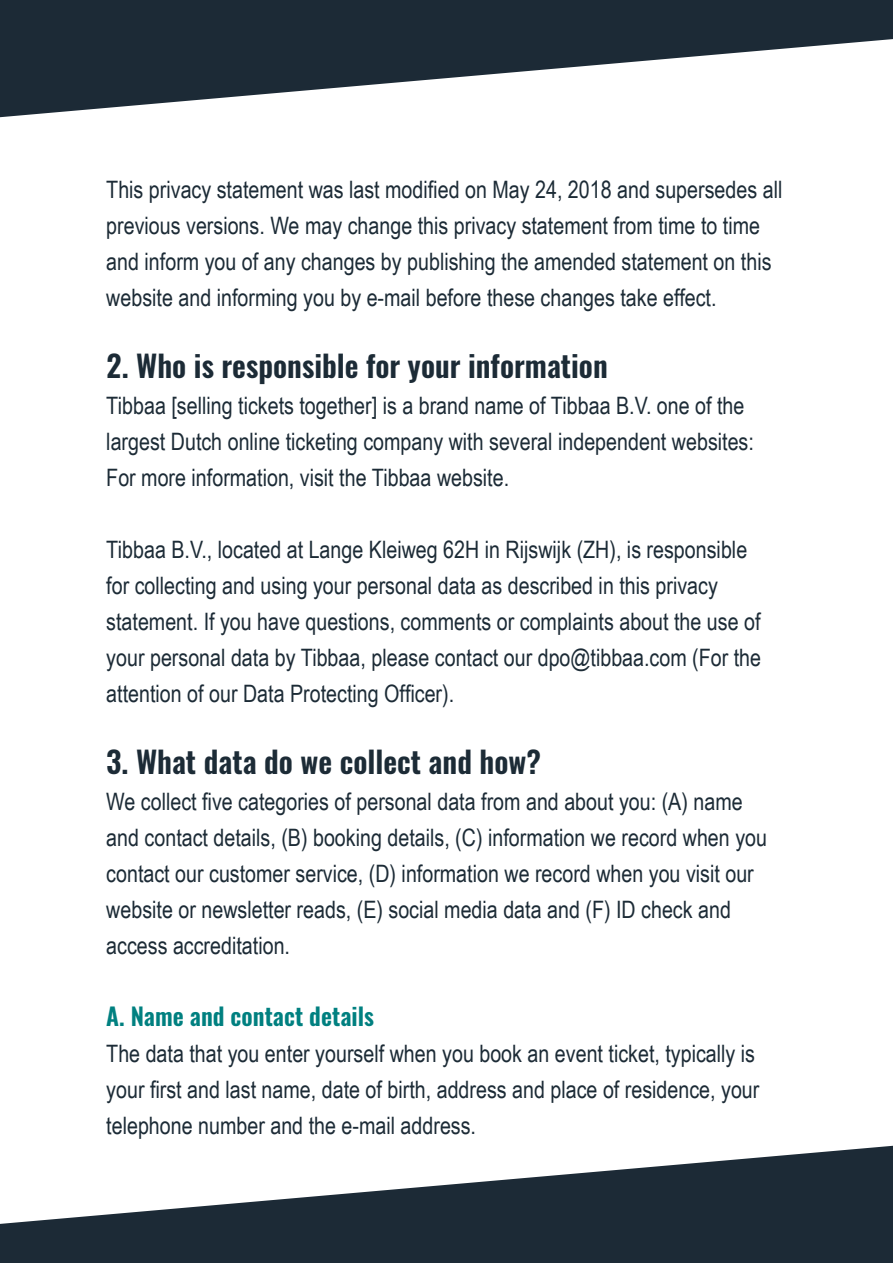
<style>
.page{position:relative;width:893px;height:1263px;background:#fff}
.page>*{position:absolute;margin:0;border:0;box-sizing:border-box;transform-origin:0 0}
.t1{font:600 30px "Oswald";color:#1c2b36}
.t2{font:24px/36px "Arial Narrow";color:#1c2b36}
.t3{font:600 24px "Oswald";color:#008080}
</style>
<div class="page">
<svg style="left:0;top:0;width:893px;height:118px;fill:#1c2a36"></svg>
<svg style="left:0;top:1145px;width:893px;height:118px;fill:#1c2a36"></svg>
<p class="t2" style="left:106px;top:171px;width:678px">This privacy statement was last modified on May 24, 2018 and supersedes all previous versions. We may change this privacy statement from time to time and inform you of any changes by publishing the amended statement on this website and informing you by e-mail before these changes take effect.</p>
<p class="t1" style="left:106px;top:345px;width:503px">2. Who is responsible for your information</p>
<p class="t2" style="left:106px;top:387px;width:649px">Tibbaa [selling tickets together] is a brand name of Tibbaa B.V. one of the largest Dutch online ticketing company with several independent websites:<br>For more information, visit the Tibbaa website.</p>
<p class="t2" style="left:106px;top:531px;width:656px">Tibbaa B.V., located at Lange Kleiweg 62H in Rijswijk (ZH), is responsible for collecting and using your personal data as described in this privacy statement. If you have questions, comments or complaints about the use of your personal data by Tibbaa, please contact our dpo@tibbaa.com (For the attention of our Data Protecting Officer).</p>
<p class="t1" style="left:106px;top:741px;width:436px">3. What data do we collect and how?</p>
<p class="t2" style="left:106px;top:783px;width:662px">We collect five categories of personal data from and about you: (A) name and contact details, (B) booking details, (C) information we record when you contact our customer service, (D) information we record when you visit our website or newsletter reads, (E) social media data and (F) ID check and access accreditation.</p>
<p class="t3" style="left:106px;top:1000px;width:269px">A. Name and contact details</p>
<p class="t2" style="left:106px;top:1035px;width:655px">The data that you enter yourself when you book an event ticket, typically is your first and last name, date of birth, address and place of residence, your telephone number and the e-mail address.</p>
</div>
